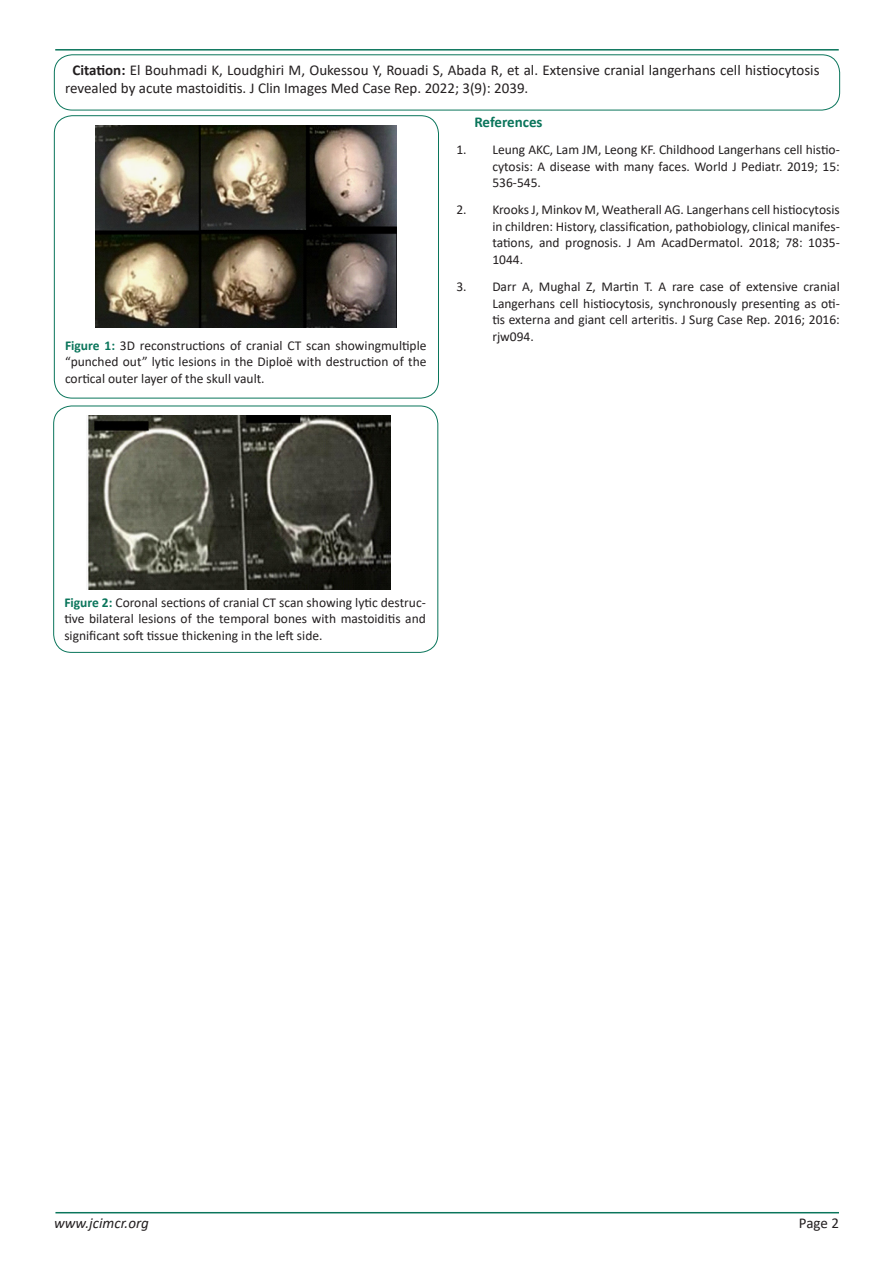
<style>
.page{position:relative;width:893px;height:1263px;background:#fff}
.page>*{position:absolute;margin:0;border:0;box-sizing:border-box;transform-origin:0 0}
.t1{font:15px/18px "Calibri";color:#231f20}
.t2{font:italic 15px "Calibri";color:#231f20}
.t3{font:700 15px "Calibri";color:#0a755b}
.t4{font:13.5px/16.5px "Calibri";color:#231f20;text-align:justify}
.s1{font-weight:700}
.s2{font-weight:700;color:#0a755b}
</style>
<div class="page">
<hr style="left:55px;top:1212px;width:784px;height:1px;background:#0a755b">
<hr style="left:55px;top:49px;width:784px;height:2px;background:#0a755b">
<div style="left:54px;top:55px;width:786px;height:55px;border:1px solid #0a755b;border-radius:18px"></div>
<div style="left:54px;top:116px;width:385px;height:282px;border:1px solid #0a755b;border-radius:18px"></div>
<img style="left:95px;top:125px;width:301px;height:203px">
<div style="left:53px;top:406px;width:385px;height:247px;border:1px solid #0a755b;border-radius:18px"></div>
<img style="left:86px;top:416px;width:304px;height:173px">
<p class="t1" style="left:65px;top:61px;width:756px;text-indent:8px"><span class="s1">Citation:</span> El Bouhmadi K, Loudghiri M, Oukessou Y, Rouadi S, Abada R, et al. Extensive cranial langerhans cell histiocytosis revealed by acute mastoiditis. J Clin Images Med Case Rep. 2022; 3(9): 2039.</p>
<p class="t4" style="left:65px;top:336px;width:363px"><span class="s2">Figure 1:</span> 3D reconstructions of cranial CT scan showingmultiple “punched out” lytic lesions in the Diploë with destruction of the cortical outer layer of the skull vault.</p>
<p class="t3" style="left:474px;top:111px;width:70px">References</p>
<p class="t4" style="left:492px;top:141px;width:349px;text-indent:-36px">1. Leung AKC, Lam JM, Leong KF. Childhood Langerhans cell histio&shy;cytosis: A disease with many faces. World J Pediatr. 2019; 15:<br>536-545.</p>
<p class="t4" style="left:492px;top:201px;width:349px;text-indent:-36px">2. Krooks J, Minkov M, Weatherall AG. Langerhans cell histiocytosis in children: History, classification, pathobiology, clinical manifes&shy;tations, and prognosis. J Am AcadDermatol. 2018; 78: 1035- 1044.</p>
<p class="t4" style="left:492px;top:278px;width:349px;text-indent:-36px">3. Darr A, Mughal Z, Martin T. A rare case of extensive cranial Langerhans cell histiocytosis, synchronously presenting as oti&shy;tis externa and giant cell arteritis. J Surg Case Rep. 2016; 2016: rjw094.</p>
<p class="t4" style="left:64px;top:594px;width:363px"><span class="s2">Figure 2:</span> Coronal sections of cranial CT scan showing lytic destruc&shy;tive bilateral lesions of the temporal bones with mastoiditis and significant soft tissue thickening in the left side.</p>
<p class="t2" style="left:54px;top:1212px;width:96px">www.jcimcr.org</p>
<p class="t1" style="left:799px;top:1213px;width:42px">Page 2</p>
</div>
